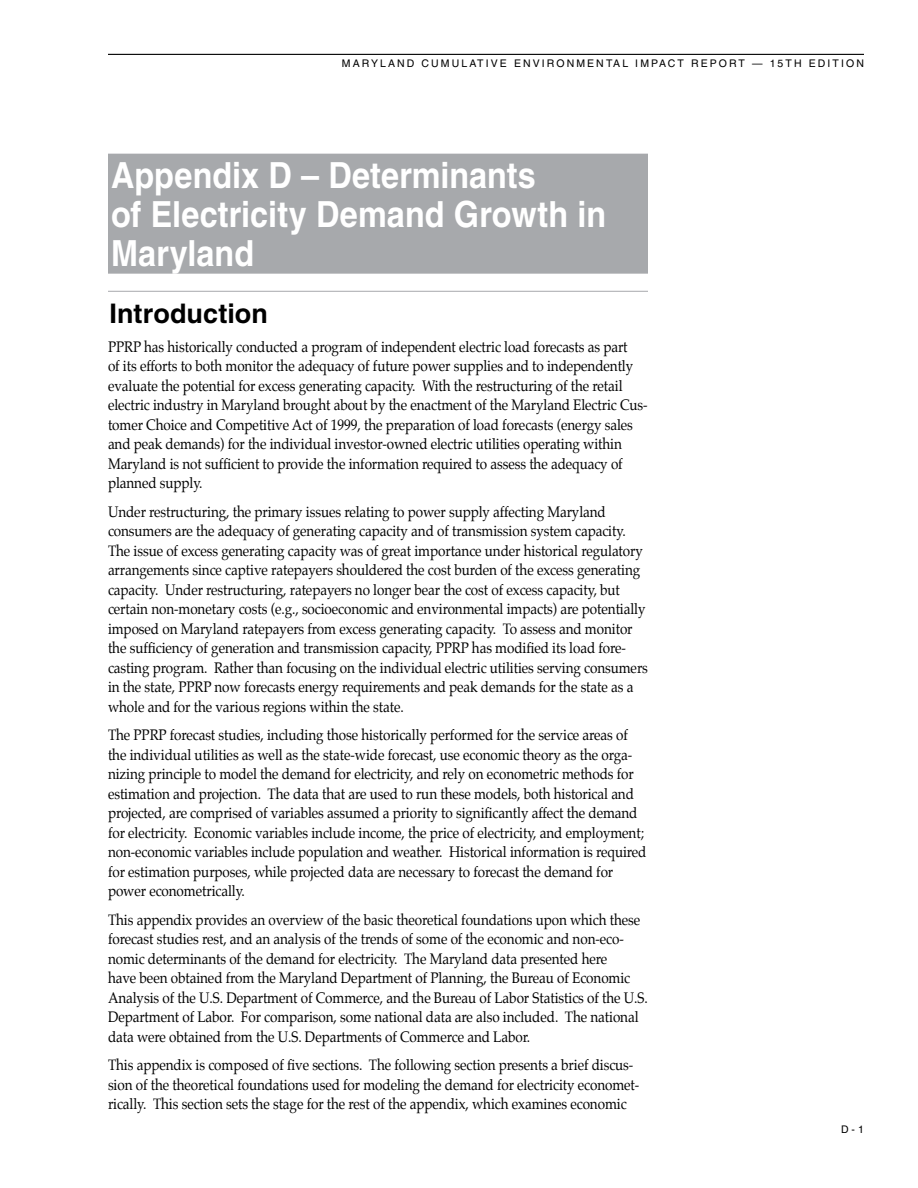
<style>
.page{position:relative;width:918px;height:1188px;background:#fff}
.page>*{position:absolute;margin:0;border:0;box-sizing:border-box;transform-origin:0 0}
.t1{font:700 36px/39px "Helvetica";color:#fff;scale:.9 1}
.t2{font:700 27px "Helvetica";letter-spacing:.005em;color:#000}
.t3{font:15px/19.5px "Palatino";letter-spacing:-.005em;color:#000;scale:.9 1}
.t4{font:10.5px "Helvetica";letter-spacing:.2em;color:#000}
</style>
<div class="page">
<hr style="left:108px;top:54px;width:756px;height:1px;background:#000">
<div style="left:108px;top:154px;width:540px;height:120px;background:#a7a9ac"></div>
<hr style="left:108px;top:291px;width:540px;height:1px;background:#a7a9ac">
<p class="t4" style="left:342px;top:57px;width:524px">MARYLAND CUM ULATIVE E NVIRONM ENTAL IM PACT R EPORT — 1 5TH ED ITION</p>
<h1 class="t1" style="left:111px;top:155px;width:552px">Appendix D – Determinants<br>of Electricity Demand Growth in<br>Maryland</h1>
<h2 class="t2" style="left:110px;top:297px;width:160px">Introduction</h2>
<p class="t3" style="left:108px;top:337px;width:601px">PPRP has historically conducted a program of independent electric load forecasts as part<br>of its efforts to both monitor the adequacy of future power supplies and to independently evaluate the potential for excess generating capacity. With the restructuring of the retail electric industry in Maryland brought about by the enactment of the Maryland Electric Cus&shy;tomer Choice and Competitive Act of 1999, the preparation of load forecasts (energy sales and peak demands) for the individual investor-owned electric utilities operating within Maryland is not sufficient to provide the information required to assess the adequacy of planned supply.</p>
<p class="t3" style="left:108px;top:502px;width:602px">Under restructuring, the primary issues relating to power supply affecting Maryland consumers are the adequacy of generating capacity and of transmission system capacity.<br>The issue of excess generating capacity was of great importance under historical regulatory arrangements since captive ratepayers shouldered the cost burden of the excess generating capacity. Under restructuring, ratepayers no longer bear the cost of excess capacity, but certain non-monetary costs (e.g., socioeconomic and environmental impacts) are potentially imposed on Maryland ratepayers from excess generating capacity. To assess and monitor the sufficiency of generation and transmission capacity, PPRP has modified its load fore&shy;casting program. Rather than focusing on the individual electric utilities serving consumers in the state, PPRP now forecasts energy requirements and peak demands for the state as a whole and for the various regions within the state.</p>
<p class="t3" style="left:108px;top:725px;width:600px">The PPRP forecast studies, including those historically performed for the service areas of the individual utilities as well as the state-wide forecast, use economic theory as the orga&shy;nizing principle to model the demand for electricity, and rely on econometric methods for estimation and projection. The data that are used to run these models, both historical and projected, are comprised of variables assumed a priority to significantly affect the demand for electricity. Economic variables include income, the price of electricity, and employment; non-economic variables include population and weather. Historical information is required for estimation purposes, while projected data are necessary to forecast the demand for power econometrically.</p>
<p class="t3" style="left:108px;top:910px;width:601px">This appendix provides an overview of the basic theoretical foundations upon which these forecast studies rest, and an analysis of the trends of some of the economic and non-eco&shy;nomic determinants of the demand for electricity. The Maryland data presented here<br>have been obtained from the Maryland Department of Planning, the Bureau of Economic Analysis of the U.S. Department of Commerce, and the Bureau of Labor Statistics of the U.S.<br>Department of Labor. For comparison, some national data are also included. The national data were obtained from the U.S. Departments of Commerce and Labor.</p>
<p class="t3" style="left:108px;top:1055px;width:592px">This appendix is composed of five sections. The following section presents a brief discus&shy;sion of the theoretical foundations used for modeling the demand for electricity economet&shy;rically. This section sets the stage for the rest of the appendix, which examines economic</p>
<p class="t4" style="left:841px;top:1123px;width:16px">D -</p>
</div>
